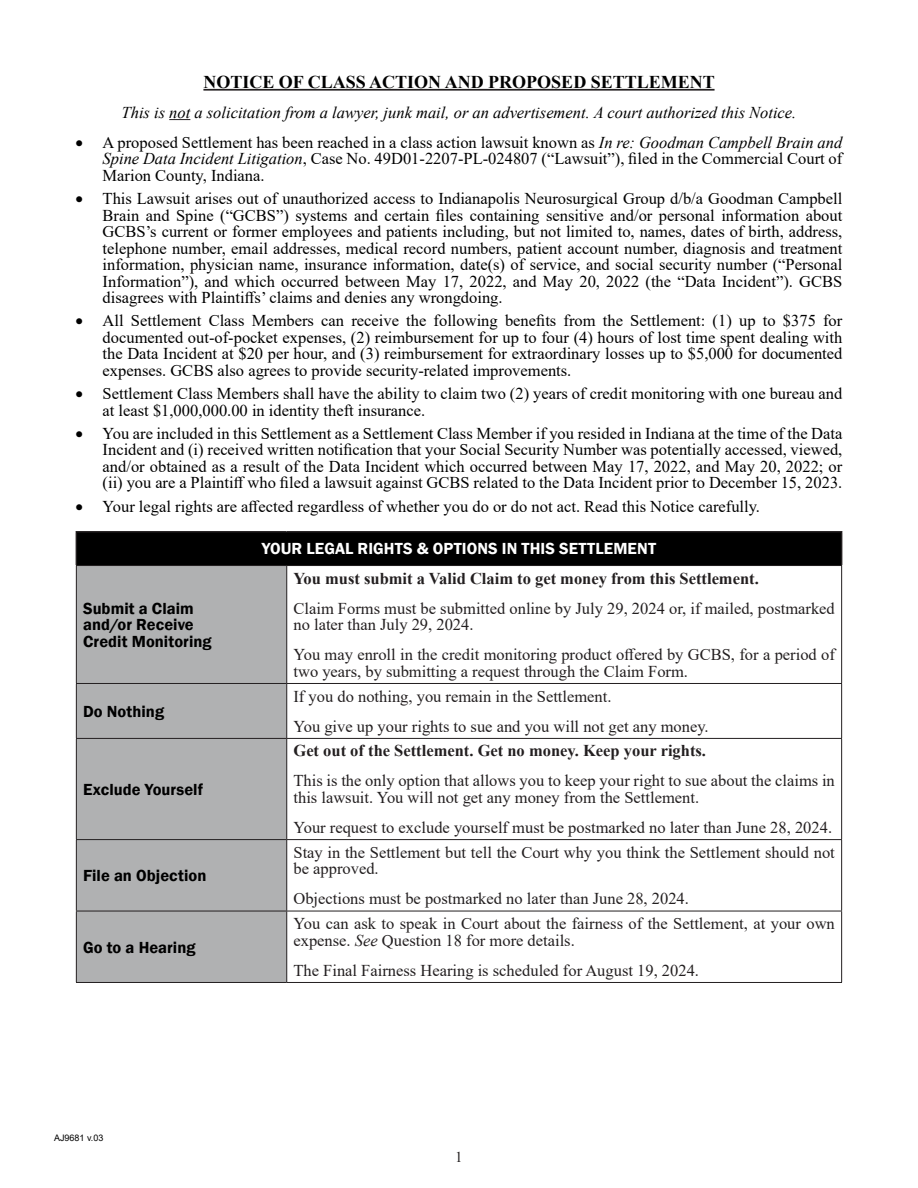
<style>
.page{position:relative;width:918px;height:1188px;background:#fff}
.page>*{position:absolute;margin:0;border:0;box-sizing:border-box;transform-origin:0 0}
.t1{font:700 18px "Times New Roman";color:#000}
.t2{font:16.5px/16.5px "Times New Roman";color:#000;text-align:justify}
.t3{font:16.5px/16.5px "Times New Roman";color:#231f20}
.t4{font:700 16.5px "Times New Roman";color:#231f20}
.Body_Copy{font:600 16.5px/16.5px "Franklin Gothic";letter-spacing:.005em;color:#000}
.t5{font:italic 16.5px "Times New Roman";color:#000}
.t6{font:600 16.5px "Franklin Gothic";letter-spacing:.005em;color:#fff}
.t7{font:15px "Times New Roman";color:#231f20}
.t8{font:9px "Arial";color:#000}
.s1{font-style:italic}
</style>
<div class="page">
<hr style="left:203px;top:89px;width:512px;height:2px;background:#231f20">
<svg style="left:169px;top:119px;width:21px;height:1px"></svg>
<div style="left:76px;top:532px;width:766px;height:34px;background:#000"></div>
<div style="left:77px;top:566px;width:209px;height:416px;background:#b0b1b2"></div>
<hr style="left:76px;top:531px;width:211px;height:2px;background:#231f20">
<hr style="left:76px;top:533px;width:1px;height:32px;background:#231f20">
<hr style="left:287px;top:531px;width:555px;height:2px;background:#231f20">
<hr style="left:841px;top:533px;width:1px;height:32px;background:#231f20">
<hr style="left:76px;top:565px;width:211px;height:1px;background:#231f20">
<hr style="left:76px;top:566px;width:1px;height:117px;background:#231f20">
<hr style="left:287px;top:565px;width:555px;height:1px;background:#231f20">
<hr style="left:286px;top:566px;width:1px;height:117px;background:#231f20">
<hr style="left:841px;top:566px;width:1px;height:117px;background:#231f20">
<hr style="left:76px;top:683px;width:211px;height:1px;background:#231f20">
<hr style="left:76px;top:684px;width:1px;height:54px;background:#231f20">
<hr style="left:287px;top:683px;width:555px;height:1px;background:#231f20">
<hr style="left:286px;top:684px;width:1px;height:54px;background:#231f20">
<hr style="left:841px;top:684px;width:1px;height:54px;background:#231f20">
<hr style="left:76px;top:738px;width:211px;height:1px;background:#231f20">
<hr style="left:76px;top:739px;width:1px;height:100px;background:#231f20">
<hr style="left:287px;top:738px;width:555px;height:1px;background:#231f20">
<hr style="left:286px;top:739px;width:1px;height:100px;background:#231f20">
<hr style="left:841px;top:739px;width:1px;height:100px;background:#231f20">
<hr style="left:76px;top:839px;width:211px;height:1px;background:#231f20">
<hr style="left:76px;top:840px;width:1px;height:71px;background:#231f20">
<hr style="left:287px;top:839px;width:555px;height:1px;background:#231f20">
<hr style="left:286px;top:840px;width:1px;height:71px;background:#231f20">
<hr style="left:841px;top:840px;width:1px;height:71px;background:#231f20">
<hr style="left:76px;top:911px;width:211px;height:1px;background:#231f20">
<hr style="left:76px;top:911px;width:1px;height:71px;background:#231f20">
<hr style="left:287px;top:911px;width:555px;height:1px;background:#231f20">
<hr style="left:286px;top:911px;width:1px;height:71px;background:#231f20">
<hr style="left:841px;top:911px;width:1px;height:71px;background:#231f20">
<hr style="left:76px;top:982px;width:211px;height:1px;background:#231f20">
<hr style="left:287px;top:982px;width:555px;height:1px;background:#231f20">
<p class="t1" style="left:203px;top:69px;width:513px">NOTICE OF CLASS ACTION AND PROPOSED SETTLEMENT</p>
<p class="t5" style="left:122px;top:101px;width:676px">This is not a solicitation from a lawyer, junk mail, or an advertisement. A court authorized this Notice.</p>
<p class="t2" style="left:103px;top:133px;width:741px;text-indent:-27px">• A proposed Settlement has been reached in a class action lawsuit known as <span class="s1">In re: Goodman Campbell Brain and Spine Data Incident Litigation</span>, Case No. 49D01-2207-PL-024807 (“Lawsuit”), filed in the Commercial Court of Marion County, Indiana.</p>
<p class="t2" style="left:103px;top:190px;width:741px;text-indent:-27px">• This Lawsuit arises out of unauthorized access to Indianapolis Neurosurgical Group d/b/a Goodman Campbell Brain and Spine (“GCBS”) systems and certain files containing sensitive and/or personal information about GCBS’s current or former employees and patients including, but not limited to, names, dates of birth, address, telephone number, email addresses, medical record numbers, patient account number, diagnosis and treatment information, physician name, insurance information, date(s) of service, and social security number (“Personal Information”), and which occurred between May 17, 2022, and May 20, 2022 (the “Data Incident”). GCBS disagrees with Plaintiffs’ claims and denies any wrongdoing.</p>
<p class="t2" style="left:103px;top:312px;width:741px;text-indent:-27px">• All Settlement Class Members can receive the following benefits from the Settlement: (1) up to $375 for documented out-of-pocket expenses, (2) reimbursement for up to four (4) hours of lost time spent dealing with the Data Incident at $20 per hour, and (3) reimbursement for extraordinary losses up to $5,000 for documented expenses. GCBS also agrees to provide security-related improvements.</p>
<p class="t2" style="left:103px;top:385px;width:741px;text-indent:-27px">• Settlement Class Members shall have the ability to claim two (2) years of credit monitoring with one bureau and at least $1,000,000.00 in identity theft insurance.</p>
<p class="t2" style="left:103px;top:424px;width:741px;text-indent:-27px">• You are included in this Settlement as a Settlement Class Member if you resided in Indiana at the time of the Data Incident and (i) received written notification that your Social Security Number was potentially accessed, viewed, and/or obtained as a result of the Data Incident which occurred between May 17, 2022, and May 20, 2022; or (ii) you are a Plaintiff who filed a lawsuit against GCBS related to the Data Incident prior to December 15, 2023.</p>
<p class="t2" style="left:76px;top:497px;width:686px">• Your legal rights are affected regardless of whether you do or do not act. Read this Notice carefully.</p>
<h1 class="t6" style="left:262px;top:539px;width:396px">YOUR LEGAL RIGHTS &amp; OPTIONS IN THIS SETTLEMENT</h1>
<p class="Body_Copy" style="left:83px;top:600px;width:130px">Submit a Claim and/or Receive<br>Credit Monitoring</p>
<p class="Body_Copy" style="left:83px;top:703px;width:83px">Do Nothing</p>
<p class="Body_Copy" style="left:83px;top:781px;width:121px">Exclude Yourself</p>
<p class="Body_Copy" style="left:83px;top:868px;width:125px">File an Objection</p>
<p class="Body_Copy" style="left:83px;top:939px;width:114px">Go to a Hearing</p>
<p class="t8" style="left:54px;top:1131px;width:51px">AJ9681 v.03</p>
<p class="t4" style="left:294px;top:566px;width:467px">You must submit a Valid Claim to get money from this Settlement.</p>
<p class="t3" style="left:294px;top:599px;width:543px">Claim Forms must be submitted online by July 29, 2024 or, if mailed, postmarked no later than July 29, 2024.</p>
<p class="t3" style="left:294px;top:646px;width:543px">You may enroll in the credit monitoring product offered by GCBS, for a period of two years, by submitting a request through the Claim Form.</p>
<p class="t3" style="left:294px;top:687px;width:320px">If you do nothing, you remain in the Settlement.</p>
<p class="t3" style="left:294px;top:717px;width:417px">You give up your rights to sue and you will not get any money.</p>
<p class="t4" style="left:294px;top:739px;width:414px">Get out of the Settlement. Get no money. Keep your rights.</p>
<p class="t3" style="left:294px;top:772px;width:543px">This is the only option that allows you to keep your right to sue about the claims in this lawsuit. You will not get any money from the Settlement.</p>
<p class="t3" style="left:294px;top:819px;width:540px">Your request to exclude yourself must be postmarked no later than June 28, 2024.</p>
<p class="t3" style="left:294px;top:843px;width:543px">Stay in the Settlement but tell the Court why you think the Settlement should not be approved.</p>
<p class="t3" style="left:294px;top:890px;width:397px">Objections must be postmarked no later than June 28, 2024.</p>
<p class="t3" style="left:294px;top:915px;width:543px">You can ask to speak in Court about the fairness of the Settlement, at your own expense. <span class="s1">See</span> Question 18 for more details.</p>
<p class="t3" style="left:294px;top:961px;width:407px">The Final Fairness Hearing is scheduled for August 19, 2024.</p>
<p class="t7" style="left:455px;top:1146px;width:9px">1</p>
</div>
